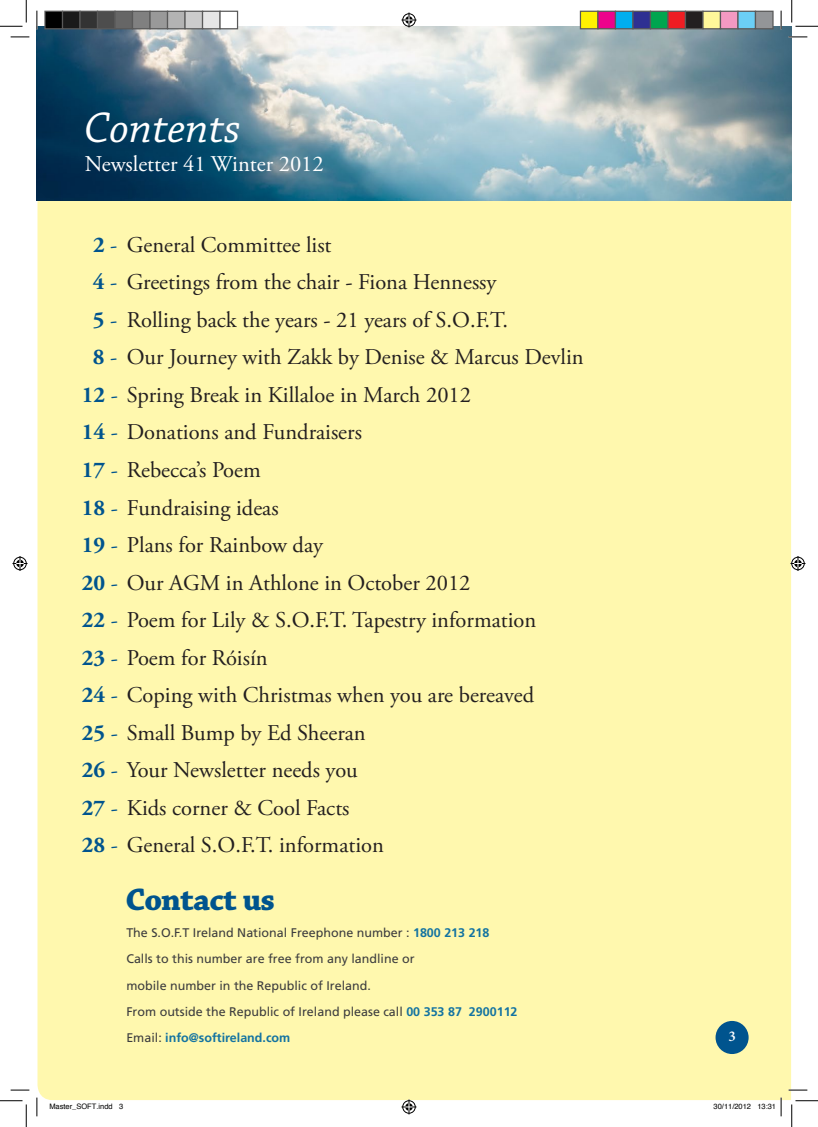
<style>
.page{position:relative;width:818px;height:1127px;background:#fff}
.page>*{position:absolute;margin:0;border:0;box-sizing:border-box;transform-origin:0 0}
.t1{font:italic 45px "Chaparral Pro";color:#fff}
.t2{font:700 32.5px "Chaparral Pro";letter-spacing:-.025em;color:#00548e}
.t3{font:22.5px/37.5px "Adobe Garamond Pro";color:#231f20}
.t4{font:22.5px "Adobe Garamond Pro";color:#fff}
.t5{font:600 15px "Minion Pro";color:#fff}
.t6{font:12.5px "Frutiger";color:#3e3e3f}
.t7{font:700 12.5px "Frutiger";color:#1373a1}
.t8{font:7.5px "Helvetica";color:#000}
.s1{font-weight:700;color:#00548e}
.s2{color:#00548e}
.s3{font-weight:700;color:#1373a1}
.s4{font-weight:400;color:#3e3e3f}
</style>
<div class="page">
<div style="left:38px;top:200px;width:753px;height:899px;background:#fff8ae"></div>
<img style="left:37px;top:26px;width:755px;height:174px">
<div style="left:715px;top:1020px;width:33px;height:33px;background:#00548e;border-radius:50%"></div>
<svg style="left:11px;top:36px;width:18px;height:2px"></svg>
<svg style="left:788px;top:36px;width:19px;height:2px"></svg>
<svg style="left:11px;top:1089px;width:18px;height:1px"></svg>
<svg style="left:788px;top:1088px;width:19px;height:2px"></svg>
<svg style="left:36px;top:11px;width:2px;height:18px"></svg>
<svg style="left:36px;top:1097px;width:2px;height:18px"></svg>
<svg style="left:780px;top:11px;width:2px;height:18px"></svg>
<svg style="left:0;top:0;width:27px;height:27px"></svg>
<svg style="left:0;top:1100px;width:27px;height:26px"></svg>
<svg style="left:791px;top:0;width:27px;height:27px"></svg>
<svg style="left:791px;top:1100px;width:27px;height:26px"></svg>
<svg style="left:401px;top:13px;width:15px;height:15px"></svg>
<svg style="left:401px;top:1099px;width:15px;height:15px"></svg>
<svg style="left:13px;top:556px;width:15px;height:15px"></svg>
<svg style="left:790px;top:556px;width:15px;height:15px"></svg>
<div style="left:45px;top:11px;width:18px;height:18px;background:#000"></div>
<div style="left:44px;top:11px;width:19px;height:18px;border:1px solid #595959"></div>
<div style="left:63px;top:11px;width:17px;height:18px;background:#1a1a1a"></div>
<div style="left:62px;top:11px;width:19px;height:18px;border:1px solid #595959"></div>
<div style="left:80px;top:11px;width:18px;height:18px;background:#333"></div>
<div style="left:79px;top:11px;width:19px;height:18px;border:1px solid #595959"></div>
<div style="left:98px;top:11px;width:17px;height:18px;background:#4d4d4d"></div>
<div style="left:97px;top:11px;width:19px;height:18px;border:1px solid #595959"></div>
<div style="left:115px;top:11px;width:18px;height:18px;background:#666"></div>
<div style="left:114px;top:11px;width:19px;height:18px;border:1px solid #595959"></div>
<div style="left:133px;top:11px;width:17px;height:18px;background:#808080"></div>
<div style="left:132px;top:11px;width:19px;height:18px;border:1px solid #595959"></div>
<div style="left:150px;top:11px;width:18px;height:18px;background:#999"></div>
<div style="left:149px;top:11px;width:19px;height:18px;border:1px solid #595959"></div>
<div style="left:168px;top:11px;width:17px;height:18px;background:#b3b3b3"></div>
<div style="left:167px;top:11px;width:19px;height:18px;border:1px solid #595959"></div>
<div style="left:185px;top:11px;width:18px;height:18px;background:#ccc"></div>
<div style="left:184px;top:11px;width:19px;height:18px;border:1px solid #595959"></div>
<div style="left:203px;top:11px;width:17px;height:18px;background:#e6e6e6"></div>
<div style="left:202px;top:11px;width:19px;height:18px;border:1px solid #595959"></div>
<div style="left:220px;top:11px;width:18px;height:18px;background:#fff"></div>
<div style="left:219px;top:11px;width:19px;height:18px;border:1px solid #595959"></div>
<div style="left:580px;top:11px;width:18px;height:18px;background:#fff101"></div>
<div style="left:580px;top:11px;width:18px;height:18px;border:1px solid #595959"></div>
<div style="left:598px;top:11px;width:17px;height:18px;background:#ed028c"></div>
<div style="left:597px;top:11px;width:19px;height:18px;border:1px solid #595959"></div>
<div style="left:615px;top:11px;width:18px;height:18px;background:#00aeef"></div>
<div style="left:615px;top:11px;width:18px;height:18px;border:1px solid #595959"></div>
<div style="left:633px;top:11px;width:17px;height:18px;background:#2e3092"></div>
<div style="left:632px;top:11px;width:19px;height:18px;border:1px solid #595959"></div>
<div style="left:650px;top:11px;width:18px;height:18px;background:#00a54f"></div>
<div style="left:650px;top:11px;width:18px;height:18px;border:1px solid #595959"></div>
<div style="left:668px;top:11px;width:17px;height:18px;background:#ee1d23"></div>
<div style="left:667px;top:11px;width:19px;height:18px;border:1px solid #595959"></div>
<div style="left:685px;top:11px;width:18px;height:18px;background:#231f20"></div>
<div style="left:685px;top:11px;width:18px;height:18px;border:1px solid #595959"></div>
<div style="left:703px;top:11px;width:17px;height:18px;background:#fff79a"></div>
<div style="left:702px;top:11px;width:19px;height:18px;border:1px solid #595959"></div>
<div style="left:720px;top:11px;width:18px;height:18px;background:#f499c2"></div>
<div style="left:720px;top:11px;width:18px;height:18px;border:1px solid #595959"></div>
<div style="left:738px;top:11px;width:17px;height:18px;background:#6bcff6"></div>
<div style="left:737px;top:11px;width:19px;height:18px;border:1px solid #595959"></div>
<div style="left:755px;top:11px;width:18px;height:18px;background:#939598"></div>
<div style="left:755px;top:11px;width:18px;height:18px;border:1px solid #595959"></div>
<svg style="left:757px;top:1097px;width:25px;height:18px"></svg>
<p class="t1" style="left:84px;top:103px;width:158px">Contents</p>
<p class="t4" style="left:85px;top:150px;width:241px">Newsletter 41 Winter 2012</p>
<p class="t3" style="left:93px;top:227px;width:240px"><span class="s1">2</span> <span class="s2">-</span> General Committee list</p>
<p class="t3" style="left:93px;top:264px;width:405px"><span class="s1">4</span> <span class="s2">-</span> Greetings from the chair - Fiona Hennessy</p>
<p class="t3" style="left:93px;top:302px;width:417px"><span class="s1">5</span> <span class="s2">-</span> Rolling back the years - 21 years of S.O.F.T.</p>
<p class="t3" style="left:93px;top:339px;width:492px"><span class="s1">8</span> <span class="s2">-</span> Our Journey with Zakk by Denise &amp; Marcus Devlin</p>
<p class="t3" style="left:82px;top:377px;width:391px"><span class="s1">12</span> <span class="s2">-</span> Spring Break in Killaloe in March 2012</p>
<p class="t3" style="left:82px;top:414px;width:282px"><span class="s1">14</span> <span class="s2">-</span> Donations and Fundraisers</p>
<p class="t3" style="left:82px;top:452px;width:198px"><span class="s1">17</span> <span class="s2">-</span> Rebecca’s Poem<br><span class="s1">18</span> <span class="s2">-</span> Fundraising ideas</p>
<p class="t3" style="left:82px;top:527px;width:243px"><span class="s1">19</span> <span class="s2">-</span> Plans for Rainbow day</p>
<p class="t3" style="left:82px;top:564px;width:390px"><span class="s1">20</span> <span class="s2">-</span> Our AGM in Athlone in October 2012</p>
<p class="t3" style="left:82px;top:602px;width:456px"><span class="s1">22</span> <span class="s2">-</span> Poem for Lily &amp; S.O.F.T. Tapestry information</p>
<p class="t3" style="left:82px;top:639px;width:187px"><span class="s1">23</span> <span class="s2">-</span> Poem for Róisín</p>
<p class="t3" style="left:82px;top:677px;width:454px"><span class="s1">24</span> <span class="s2">-</span> Coping with Christmas when you are bereaved</p>
<p class="t3" style="left:82px;top:714px;width:285px"><span class="s1">25</span> <span class="s2">-</span> Small Bump by Ed Sheeran</p>
<p class="t3" style="left:82px;top:752px;width:277px"><span class="s1">26</span> <span class="s2">-</span> Your Newsletter needs you</p>
<p class="t3" style="left:82px;top:789px;width:269px"><span class="s1">27</span> <span class="s2">-</span> Kids corner &amp; Cool Facts</p>
<p class="t3" style="left:82px;top:827px;width:303px"><span class="s1">28</span> <span class="s2">-</span> General S.O.F.T. information</p>
<p class="t2" style="left:125px;top:880px;width:151px">Contact us</p>
<p class="t6" style="left:126px;top:925px;width:365px">The S.O.F.T Ireland National Freephone number : <span class="s3">1800 213 218</span></p>
<p class="t6" style="left:126px;top:951px;width:290px">Calls to this number are free from any landline or</p>
<p class="t6" style="left:126px;top:977px;width:246px">mobile number in the Republic of Ireland.</p>
<p class="t6" style="left:126px;top:1003px;width:393px">From outside the Republic of Ireland please call <span class="s3">00 353 87 2900112</span></p>
<p class="t7" style="left:126px;top:1030px;width:165px"><span class="s4">Email:</span> info@softireland.com</p>
<p class="t5" style="left:728px;top:1025px;width:9px">3</p>
<p class="t8" style="left:49px;top:1100px;width:75px">Master_SOFT.indd 3</p>
<p class="t8" style="left:713px;top:1100px;width:64px">30/11/2012 13:31</p>
</div>
